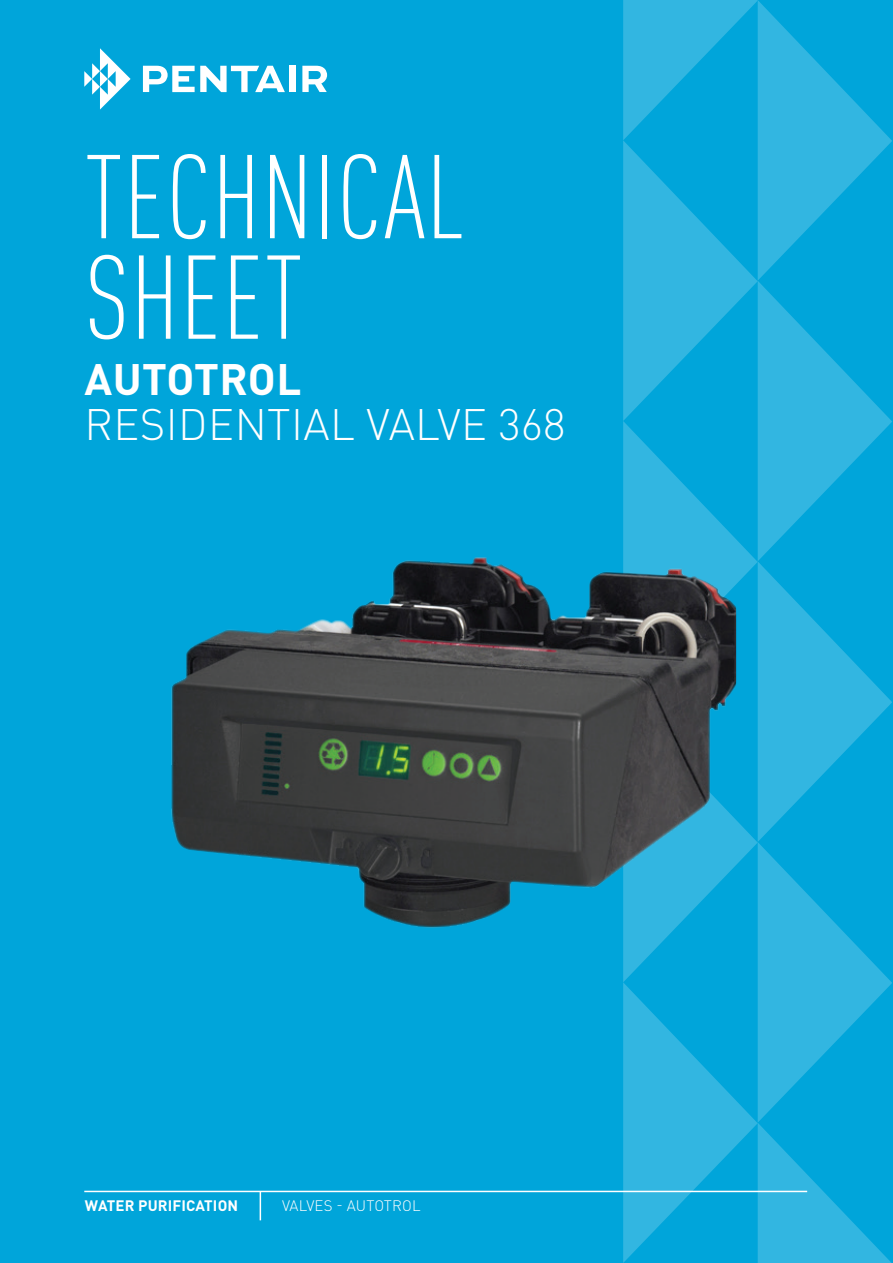
<style>
.page{position:relative;width:893px;height:1263px;background:#00a5da}
.page>*{position:absolute;margin:0;border:0;box-sizing:border-box;transform-origin:0 0}
.t1{font:300 condensed 117px/100.5px "DIN Pro";letter-spacing:.01em;color:#fff}
.t2{font:300 43.5px "DIN Pro";letter-spacing:.01em;color:#fff}
.t3{font:700 43.5px "DIN Pro";letter-spacing:.01em;color:#fff}
.t4{font:700 15px "DIN Pro";letter-spacing:.01em;color:#fff}
.t5{font:300 15px "DIN Pro";letter-spacing:.01em;color:#fff}
</style>
<div class="page">
<svg style="left:84px;top:48px;width:47px;height:62px"></svg>
<svg style="left:143px;top:66px;width:142px;height:26px"></svg>
<div style="left:289px;top:66px;width:6px;height:26px;background:#fff"></div>
<svg style="left:302px;top:66px;width:25px;height:26px"></svg>
<svg style="left:623px;top:0;width:269px;height:1263px"></svg>
<hr style="left:84px;top:1191px;width:723px;height:1px;background:#fff">
<svg style="left:260px;top:1192px;width:1px;height:28px"></svg>
<img style="left:171px;top:557px;width:565px;height:372px">
<h1 class="t1" style="left:85px;top:140px;width:381px">TECHNICAL<br>SHEET</h1>
<p class="t3" style="left:85px;top:343px;width:218px">AUTOTROL</p>
<p class="t2" style="left:85px;top:390px;width:483px">RESIDENTIAL VALVE 368</p>
<p class="t4" style="left:85px;top:1193px;width:155px">WATER PURIFICATION</p>
<p class="t5" style="left:282px;top:1194px;width:140px">VALVES - AUTOTROL</p>
</div>
